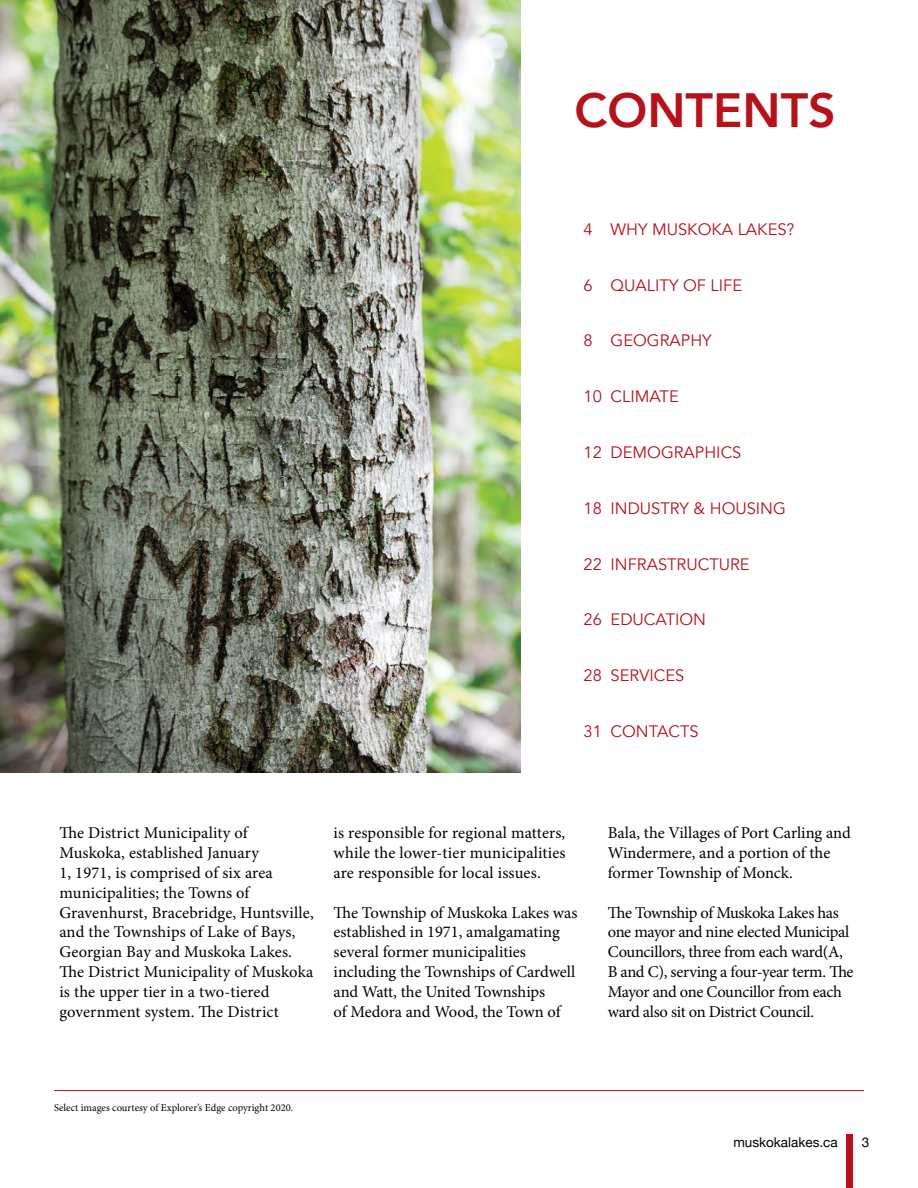
<style>
.page{position:relative;width:918px;height:1188px;background:#fff}
.page>*{position:absolute;margin:0;border:0;box-sizing:border-box;transform-origin:0 0}
.t1{font:800 48px "Avenir";color:#b5121b}
.t2{font:16.5px/19.8px "Minion Pro";color:#000}
.t3{font:16.5px/19.8px "Minion Pro";letter-spacing:-.025em;color:#000}
.t4{font:16.5px "Avenir";color:#b5121b}
.t5{font:13.5px "Helvetica Neue";color:#000}
.t6{font:10.5px "Minion Pro";color:#000}
</style>
<div class="page">
<div style="left:847px;top:1134px;width:6px;height:54px;background:#b5121b"></div>
<hr style="left:54px;top:1090px;width:810px;height:1px;background:#b5121b">
<img style="left:0;top:0;width:521px;height:772px">
<h1 class="t1" style="left:575px;top:73px;width:263px">CONTENTS</h1>
<p class="t4" style="left:584px;top:219px;width:213px">4 WHY MUSKOKA LAKES?</p>
<p class="t4" style="left:584px;top:275px;width:160px">6 QUALITY OF LIFE</p>
<p class="t4" style="left:584px;top:331px;width:130px">8 GEOGRAPHY</p>
<p class="t4" style="left:584px;top:387px;width:97px">10 CLIMATE</p>
<p class="t4" style="left:584px;top:443px;width:159px">12 DEMOGRAPHICS</p>
<p class="t4" style="left:584px;top:498px;width:204px">18 INDUSTRY &amp; HOUSING</p>
<p class="t4" style="left:584px;top:554px;width:168px">22 INFRASTRUCTURE</p>
<p class="t4" style="left:584px;top:610px;width:124px">26 EDUCATION</p>
<p class="t4" style="left:584px;top:666px;width:102px">28 SERVICES</p>
<p class="t4" style="left:584px;top:722px;width:117px">31 CONTACTS</p>
<p class="t2" style="left:59px;top:823px;width:256px">The District Municipality of Muskoka, established January<br>1, 1971, is comprised of six area municipalities; the Towns of Gravenhurst, Bracebridge, Huntsville, and the Townships of Lake of Bays, Georgian Bay and Muskoka Lakes.<br>The District Municipality of Muskoka is the upper tier in a two-tiered government system. The District</p>
<p class="t2" style="left:334px;top:823px;width:234px;text-align:justify">is responsible for regional matters, while the lower-tier municipalities are responsible for local issues.</p>
<p class="t2" style="left:334px;top:903px;width:245px">The Township of Muskoka Lakes was established in 1971, amalgamating several former municipalities including the Townships of Cardwell and Watt, the United Townships<br>of Medora and Wood, the Town of</p>
<p class="t2" style="left:608px;top:823px;width:245px">Bala, the Villages of Port Carling and<br>Windermere, and a portion of the former Township of Monck.</p>
<p class="t3" style="left:608px;top:903px;width:247px">The Township of Muskoka Lakes has one mayor and nine elected Municipal Councillors, three from each ward(A, B and C), serving a four-year term. The Mayor and one Councillor from each ward also sit on District Council.</p>
<p class="t6" style="left:54px;top:1101px;width:241px">Select images courtesy of Explorer’s Edge copyright 2020.</p>
<p class="t5" style="left:733px;top:1132px;width:106px">muskokalakes.ca</p>
<p class="t5" style="left:862px;top:1132px;width:9px">3</p>
</div>
